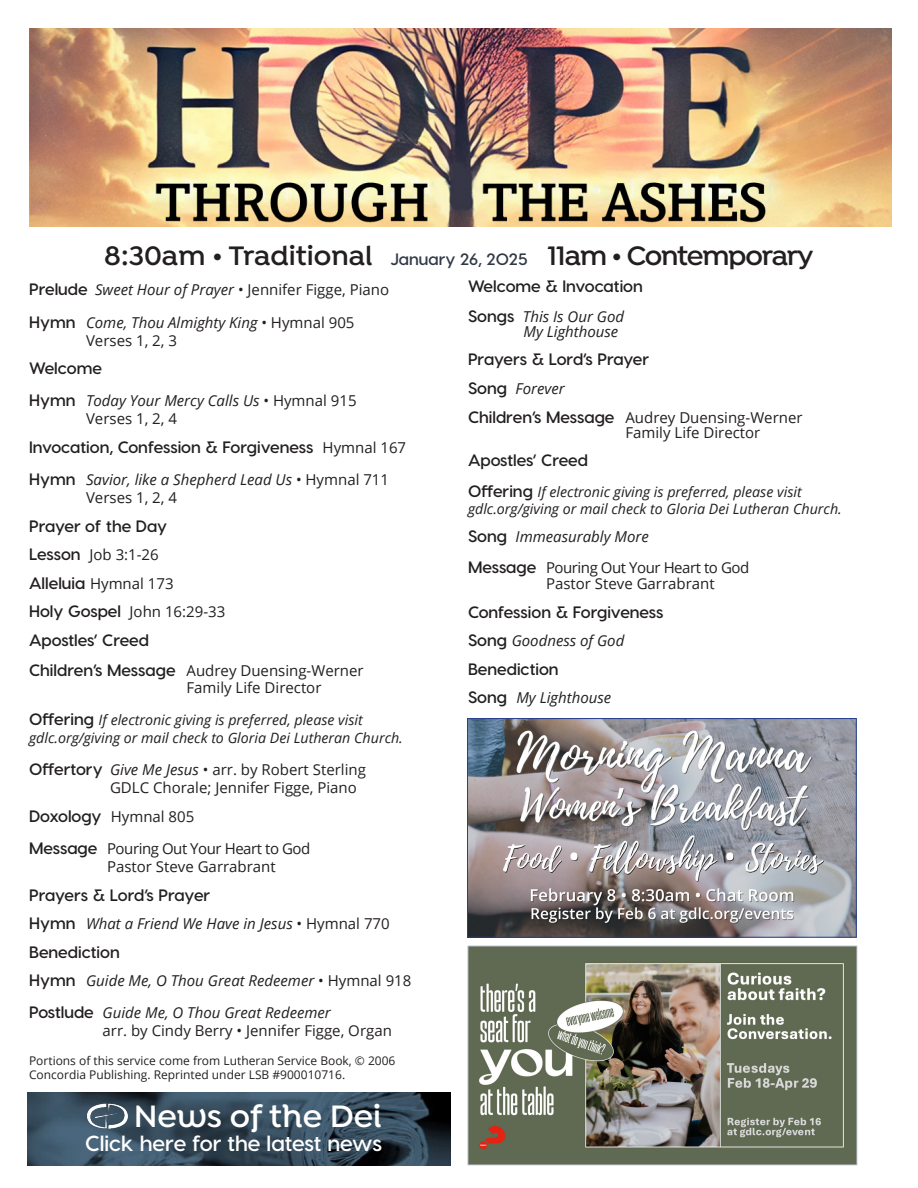
<style>
.page{position:relative;width:918px;height:1188px;background:#fff}
.page>*{position:absolute;margin:0;border:0;box-sizing:border-box;transform-origin:0 0}
.t1{font:600 33px "Isidora Alt";color:#fff}
.t2{font:600 28.5px "Isidora";color:#231f20}
.t3{font:600 28.5px "Isidora";letter-spacing:-.04em;color:#231f20}
.t4{font:600 21.75px "Visby CF";color:#fff}
.t5{font:600 16.5px "Visby CF";color:#231f20}
.t6{font:600 16.5px "Visby CF";color:#313946}
.t7{font:15px "Open Sans";color:#231f20}
.t8{font:italic 15px "Open Sans";color:#231f20}
.t9{font:15px "Open Sans";letter-spacing:-.03em;color:#231f20}
.t10{font:italic 14.25px "Open Sans";color:#231f20}
.t11{font:12px "Open Sans";color:#231f20}
.s1{font-family:"Visby CF";font-weight:600;font-style:normal;font-size:16.5px}
.s2{font-family:"Visby CF";font-weight:600;font-size:16.5px}
.s3{font-style:italic}
.s4{font-style:normal}
.s5{font-family:"Open Sans";font-weight:400;font-size:15px}
</style>
<div class="page">
<img style="left:29px;top:28px;width:863px;height:199px">
<img style="left:28px;top:1093px;width:423px;height:72px">
<img style="left:86px;top:1104px;width:43px;height:25px">
<img style="left:470px;top:948px;width:385px;height:215px">
<div style="left:468px;top:946px;width:389px;height:219px;border:1px solid #a3a9ad"></div>
<img style="left:469px;top:720px;width:386px;height:216px">
<div style="left:467px;top:718px;width:390px;height:220px;border:1px solid #253f8e"></div>
<p class="t2" style="left:104px;top:239px;width:270px">8:30am • Traditional</p>
<p class="t6" style="left:390px;top:249px;width:139px">January 26, 2025</p>
<p class="t3" style="left:548px;top:239px;width:267px">11am • Contemporary</p>
<p class="t5" style="left:468px;top:276px;width:176px">Welcome &amp; Invocation</p>
<p class="t8" style="left:468px;top:306px;width:158px"><span class="s1">Songs</span> This Is Our God</p>
<p class="t8" style="left:524px;top:321px;width:96px">My Lighthouse</p>
<p class="t5" style="left:468px;top:349px;width:183px">Prayers &amp; Lord’s Prayer</p>
<p class="t8" style="left:468px;top:378px;width:98px"><span class="s1">Song</span> Forever</p>
<p class="t7" style="left:468px;top:407px;width:336px"><span class="s2">Children’s Message</span> Audrey Duensing-Werner</p>
<p class="t7" style="left:626px;top:422px;width:136px">Family Life Director</p>
<p class="t5" style="left:468px;top:450px;width:122px">Apostles’ Creed</p>
<p class="t10" style="left:468px;top:482px;width:335px"><span class="s1">Offering</span> If electronic giving is preferred, please visit</p>
<p class="t10" style="left:468px;top:499px;width:375px">gdlc.org/giving or mail check to Gloria Dei Lutheran Church.</p>
<p class="t8" style="left:468px;top:526px;width:182px"><span class="s1">Song</span> Immeasurably More</p>
<p class="t9" style="left:468px;top:557px;width:283px"><span class="s2">Message</span> Pouring Out Your Heart to God</p>
<p class="t7" style="left:546px;top:574px;width:170px">Pastor Steve Garrabrant</p>
<p class="t5" style="left:468px;top:602px;width:197px">Confession &amp; Forgiveness</p>
<p class="t8" style="left:468px;top:631px;width:158px"><span class="s1">Song</span> Goodness of God</p>
<p class="t5" style="left:468px;top:659px;width:92px">Benediction</p>
<p class="t8" style="left:468px;top:688px;width:145px"><span class="s1">Song</span> My Lighthouse</p>
<p class="t7" style="left:29px;top:280px;width:362px"><span class="s2">Prelude</span> <span class="s3">Sweet Hour of Prayer</span> • Jennifer Figge, Piano</p>
<p class="t8" style="left:29px;top:312px;width:327px"><span class="s1">Hymn</span> Come, Thou Almighty King <span class="s4">• Hymnal 905</span></p>
<p class="t7" style="left:86px;top:330px;width:92px">Verses 1, 2, 3</p>
<p class="t5" style="left:29px;top:358px;width:74px">Welcome</p>
<p class="t8" style="left:29px;top:391px;width:329px"><span class="s1">Hymn</span> Today Your Mercy Calls Us <span class="s4">• Hymnal 915</span></p>
<p class="t7" style="left:86px;top:409px;width:92px">Verses 1, 2, 4</p>
<p class="t5" style="left:29px;top:437px;width:379px">Invocation, Confession &amp; Forgiveness <span class="s5">Hymnal 167</span></p>
<p class="t8" style="left:29px;top:469px;width:362px"><span class="s1">Hymn</span> Savior, like a Shepherd Lead Us <span class="s4">• Hymnal 711</span></p>
<p class="t7" style="left:86px;top:487px;width:92px">Verses 1, 2, 4</p>
<p class="t5" style="left:29px;top:516px;width:140px">Prayer of the Day</p>
<p class="t7" style="left:29px;top:544px;width:131px"><span class="s2">Lesson</span> Job 3:1-26</p>
<p class="t7" style="left:29px;top:573px;width:146px"><span class="s2">Alleluia</span> Hymnal 173</p>
<p class="t7" style="left:29px;top:601px;width:198px"><span class="s2">Holy Gospel</span> John 16:29-33</p>
<p class="t5" style="left:29px;top:630px;width:122px">Apostles’ Creed</p>
<p class="t7" style="left:29px;top:661px;width:336px"><span class="s2">Children’s Message</span> Audrey Duensing-Werner</p>
<p class="t7" style="left:187px;top:677px;width:136px">Family Life Director</p>
<p class="t10" style="left:29px;top:710px;width:335px"><span class="s1">Offering</span> If electronic giving is preferred, please visit</p>
<p class="t10" style="left:29px;top:728px;width:375px">gdlc.org/giving or mail check to Gloria Dei Lutheran Church.</p>
<p class="t7" style="left:29px;top:760px;width:338px"><span class="s2">Offertory</span> <span class="s3">Give Me Jesus</span> • arr. by Robert Sterling</p>
<p class="t7" style="left:110px;top:778px;width:248px">GDLC Chorale; Jennifer Figge, Piano</p>
<p class="t7" style="left:29px;top:806px;width:167px"><span class="s2">Doxology</span> Hymnal 805</p>
<p class="t9" style="left:29px;top:838px;width:283px"><span class="s2">Message</span> Pouring Out Your Heart to God</p>
<p class="t7" style="left:107px;top:856px;width:170px">Pastor Steve Garrabrant</p>
<p class="t5" style="left:29px;top:885px;width:183px">Prayers &amp; Lord’s Prayer</p>
<p class="t8" style="left:29px;top:913px;width:362px"><span class="s1">Hymn</span> What a Friend We Have in Jesus <span class="s4">• Hymnal 770</span></p>
<p class="t5" style="left:29px;top:942px;width:92px">Benediction</p>
<p class="t8" style="left:29px;top:970px;width:384px"><span class="s1">Hymn</span> Guide Me, O Thou Great Redeemer <span class="s4">• Hymnal 918</span></p>
<p class="t8" style="left:29px;top:1003px;width:303px"><span class="s1">Postlude</span> Guide Me, O Thou Great Redeemer</p>
<p class="t7" style="left:103px;top:1021px;width:291px">arr. by Cindy Berry • Jennifer Figge, Organ</p>
<p class="t11" style="left:29px;top:1052px;width:368px">Portions of this service come from Lutheran Service Book, © 2006</p>
<p class="t11" style="left:29px;top:1067px;width:318px">Concordia Publishing. Reprinted under LSB #900010716.</p>
<p class="t1" style="left:134px;top:1097px;width:249px">News of the Dei</p>
<p class="t4" style="left:85px;top:1130px;width:299px">Click here for the latest news</p>
</div>
